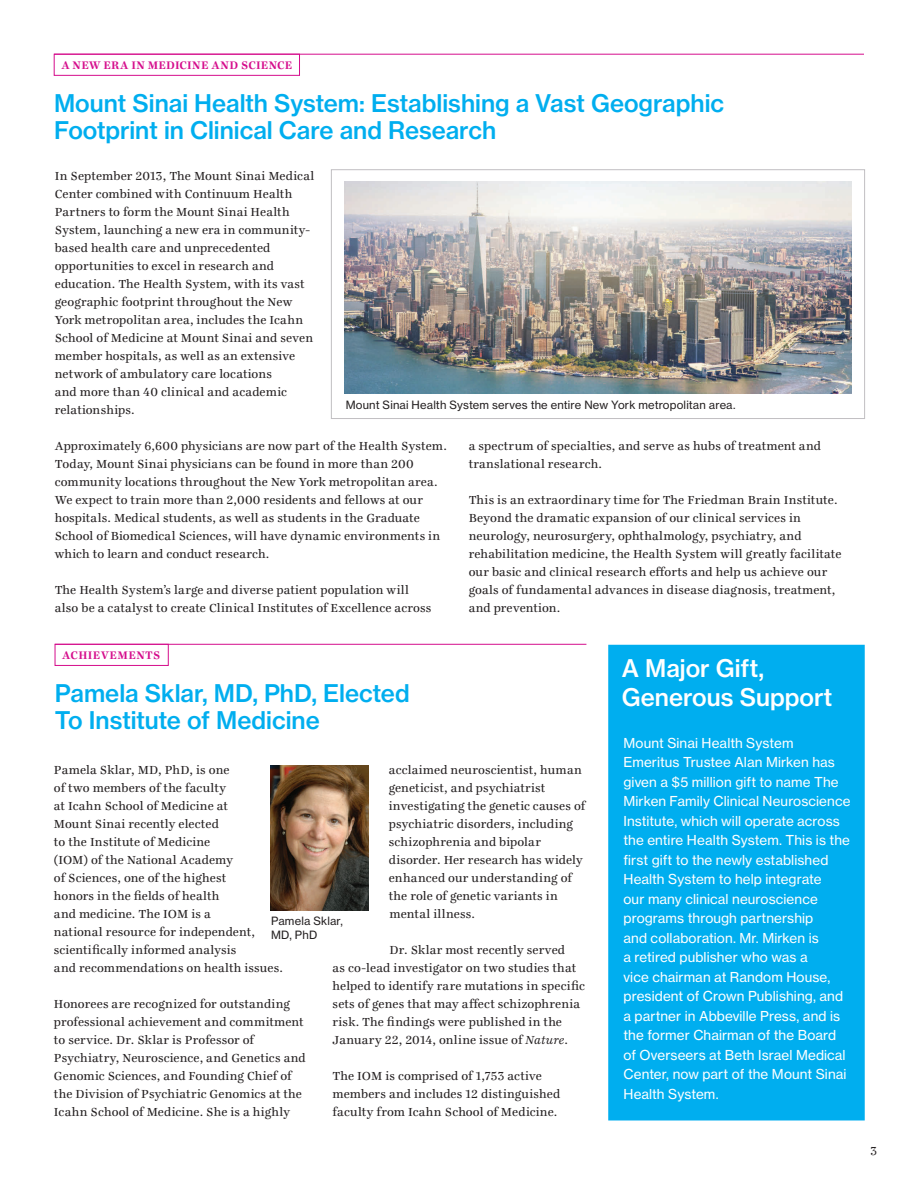
<style>
.page{position:relative;width:918px;height:1188px;background:#fff}
.page>*{position:absolute;margin:0;border:0;box-sizing:border-box;transform-origin:0 0}
.t1{font:24px/27px "N Haas Grotesk TX Std 65 Md";color:#00aeef}
.t2{font:24px/28.8px "N Haas Grotesk TX Std 65 Md";color:#fff}
.t3{font:13.5px/19.5px "N Haas Grotesk TX Std 55 Rg";letter-spacing:.005em;color:#fff}
.t4{font:12.75px/18px "Ingeborg";letter-spacing:.015em;color:#231f20}
.t5{font:700 12px "Ingeborg";letter-spacing:.025em;color:#d50d8c}
.t6{font:11.25px/14.2px "N Haas Grotesk TX Std 55 Rg";letter-spacing:.015em;color:#231f20}
.s1{font-style:italic}
</style>
<div class="page">
<div style="left:608px;top:645px;width:257px;height:475px;background:#00aeef"></div>
<hr style="left:54px;top:54px;width:810px;height:1px;background:#d50d8c">
<div style="left:54px;top:54px;width:246px;height:22px;border:1px solid #d50d8c"></div>
<hr style="left:55px;top:644px;width:531px;height:1px;background:#d50d8c">
<div style="left:55px;top:644px;width:113px;height:22px;border:1px solid #d50d8c"></div>
<img style="left:271px;top:766px;width:98px;height:144px">
<div style="left:331px;top:170px;width:534px;height:249px;border:1px solid #c1bfc2"></div>
<img style="left:344px;top:182px;width:508px;height:211px">
<p class="t5" style="left:61px;top:58px;width:233px">A NEW ERA IN MEDICINE AND SCIENCE</p>
<h1 class="t1" style="left:54px;top:89px;width:672px">Mount Sinai Health System: Establishing a Vast Geographic<br>Footprint in Clinical Care and Research</h1>
<p class="t4" style="left:55px;top:167px;width:261px">In September 2013, The Mount Sinai Medical Center combined with Continuum Health Partners to form the Mount Sinai Health System, launching a new era in community&shy;based health care and unprecedented opportunities to excel in research and education. The Health System, with its vast geographic footprint throughout the New York metropolitan area, includes the Icahn School of Medicine at Mount Sinai and seven member hospitals, as well as an extensive network of ambulatory care locations<br>and more than 40 clinical and academic relationships.</p>
<p class="t4" style="left:55px;top:437px;width:394px">Approximately 6,600 physicians are now part of the Health System.<br>Today, Mount Sinai physicians can be found in more than 200 community locations throughout the New York metropolitan area.<br>We expect to train more than 2,000 residents and fellows at our hospitals. Medical students, as well as students in the Graduate School of Biomedical Sciences, will have dynamic environments in which to learn and conduct research.</p>
<p class="t4" style="left:55px;top:581px;width:378px">The Health System’s large and diverse patient population will also be a catalyst to create Clinical Institutes of Excellence across</p>
<p class="t6" style="left:346px;top:398px;width:391px">Mount Sinai Health System serves the entire New York metropolitan area.</p>
<p class="t4" style="left:469px;top:437px;width:354px">a spectrum of specialties, and serve as hubs of treatment and translational research.</p>
<p class="t4" style="left:469px;top:491px;width:374px">This is an extraordinary time for The Friedman Brain Institute.<br>Beyond the dramatic expansion of our clinical services in neurology, neurosurgery, ophthalmology, psychiatry, and rehabilitation medicine, the Health System will greatly facilitate our basic and clinical research efforts and help us achieve our goals of fundamental advances in disease diagnosis, treatment, and prevention.</p>
<p class="t5" style="left:62px;top:648px;width:100px">ACHIEVEMENTS</p>
<h1 class="t1" style="left:55px;top:679px;width:356px">Pamela Sklar, MD, PhD, Elected<br>To Institute of Medicine</h1>
<p class="t4" style="left:54px;top:761px;width:231px">Pamela Sklar, MD, PhD, is one<br>of two members of the faculty<br>at Icahn School of Medicine at<br>Mount Sinai recently elected<br>to the Institute of Medicine<br>(IOM) of the National Academy<br>of Sciences, one of the highest<br>honors in the fields of health<br>and medicine. The IOM is a<br>national resource for independent, scientifically informed analysis<br>and recommendations on health issues.</p>
<p class="t4" style="left:54px;top:995px;width:253px">Honorees are recognized for outstanding professional achievement and commitment to service. Dr. Sklar is Professor of Psychiatry, Neuroscience, and Genetics and Genomic Sciences, and Founding Chief of the Division of Psychiatric Genomics at the Icahn School of Medicine. She is a highly</p>
<p class="t4" style="left:389px;top:761px;width:198px">acclaimed neuroscientist, human geneticist, and psychiatrist investigating the genetic causes of psychiatric disorders, including schizophrenia and bipolar disorder. Her research has widely enhanced our understanding of the role of genetic variants in mental illness.</p>
<p class="t4" style="left:333px;top:941px;width:254px;text-indent:57px">Dr. Sklar most recently served<br>as co-lead investigator on two studies that helped to identify rare mutations in specific sets of genes that may affect schizophrenia risk. The findings were published in the January 22, 2014, online issue of <span class="s1">Nature</span>.</p>
<p class="t4" style="left:333px;top:1067px;width:229px">The IOM is comprised of 1,753 active members and includes 12 distinguished faculty from Icahn School of Medicine.</p>
<p class="t6" style="left:271px;top:914px;width:73px">Pamela Sklar,<br>MD, PhD</p>
<h1 class="t2" style="left:622px;top:654px;width:212px">A Major Gift,<br>Generous Support</h1>
<p class="t3" style="left:624px;top:733px;width:229px">Mount Sinai Health System<br>Emeritus Trustee Alan Mirken has given a $5 million gift to name The<br>Mirken Family Clinical Neuroscience<br>Institute, which will operate across the entire Health System. This is the first gift to the newly established<br>Health System to help integrate<br>our many clinical neuroscience programs through partnership<br>and collaboration. Mr. Mirken is<br>a retired publisher who was a<br>vice chairman at Random House, president of Crown Publishing, and a partner in Abbeville Press, and is the former Chairman of the Board of Overseers at Beth Israel Medical<br>Center, now part of the Mount Sinai<br>Health System.</p>
<p class="t4" style="left:870px;top:1142px;width:8px">3</p>
</div>
